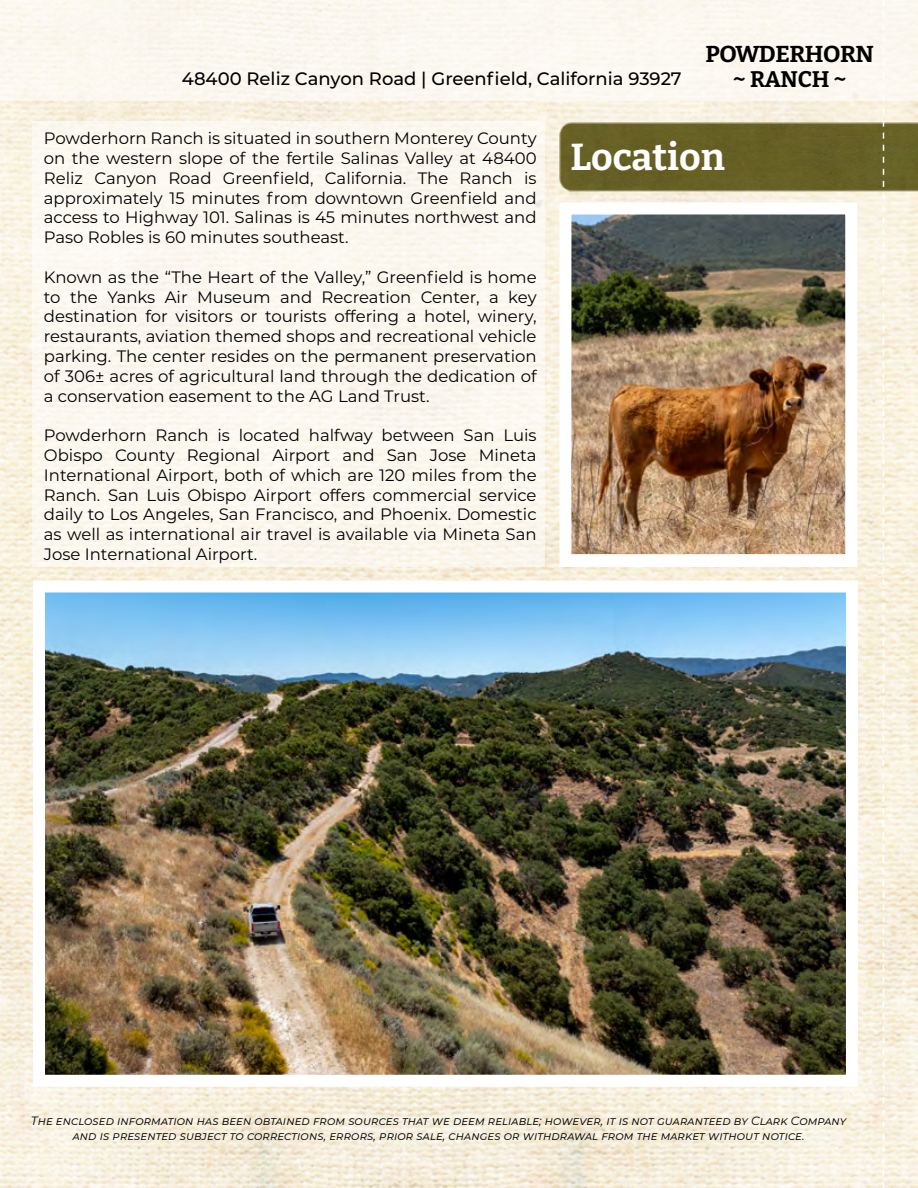
<style>
.page{position:relative;width:918px;height:1188px;background:#fff}
.page>*{position:absolute;margin:0;border:0;box-sizing:border-box;transform-origin:0 0}
.t1{font:700 37.5px "Bitter";color:#fff}
.t2{font:700 22.95px "Bitter";letter-spacing:-.02em;color:#000;scale:1.04 1}
.t3{font:700 22.5px "Bitter";letter-spacing:-.005em;color:#000}
.t4{font:500 18px "Montserrat";color:#000}
.t5{font:16.5px/19.8px "Montserrat";color:#000;text-align:justify}
.t6{font:italic 12px/15px "Montserrat";letter-spacing:.04em;color:#000;text-align:center}
</style>
<div class="page">
<img style="left:0;top:101px;width:918px;height:1087px">
<div style="left:0;top:0;width:918px;height:101px;background:#fbf8f0"></div>
<img style="left:549px;top:122px;width:369px;height:74px">
<div style="left:32px;top:122px;width:513px;height:445px;background:#fbf8ef"></div>
<svg style="left:883px;top:0;width:1px;height:1188px"></svg>
<img style="left:572px;top:215px;width:272px;height:338px">
<div style="left:559px;top:202px;width:298px;height:365px;border:12px solid #fff"></div>
<img style="left:46px;top:593px;width:799px;height:481px">
<div style="left:33px;top:580px;width:825px;height:507px;border:12px solid #fff"></div>
<p class="t2" style="left:705px;top:39px;width:164px">POWDERHORN</p>
<p class="t4" style="left:182px;top:66px;width:501px">48400 Reliz Canyon Road | Greenfield, California 93927</p>
<p class="t3" style="left:733px;top:65px;width:115px">~ RANCH ~</p>
<p class="t5" style="left:44px;top:128px;width:494px">Powderhorn Ranch is situated in southern Monterey County on the western slope of the fertile Salinas Valley at 48400<br>Reliz Canyon Road Greenfield, California. The Ranch is approximately 15 minutes from downtown Greenfield and access to Highway 101. Salinas is 45 minutes northwest and Paso Robles is 60 minutes southeast.</p>
<p class="t5" style="left:44px;top:266px;width:494px">Known as the “The Heart of the Valley,” Greenfield is home to the Yanks Air Museum and Recreation Center, a key destination for visitors or tourists offering a hotel, winery, restaurants, aviation themed shops and recreational vehicle parking. The center resides on the permanent preservation of 306± acres of agricultural land through the dedication of a conservation easement to the AG Land Trust.</p>
<p class="t5" style="left:44px;top:425px;width:494px">Powderhorn Ranch is located halfway between San Luis Obispo County Regional Airport and San Jose Mineta International Airport, both of which are 120 miles from the Ranch. San Luis Obispo Airport offers commercial service daily to Los Angeles, San Francisco, and Phoenix. Domestic as well as international air travel is available via Mineta San Jose International Airport.</p>
<p class="t1" style="left:570px;top:133px;width:156px">Location</p>
<p class="t6" style="left:31px;top:1113px;width:817px">The enclosed information has been obtained from sources that we deem reliable; however, it is not guaranteed by Clark Company and is presented subject to corrections, errors, prior sale, changes or withdrawal from the market without notice.</p>
</div>
